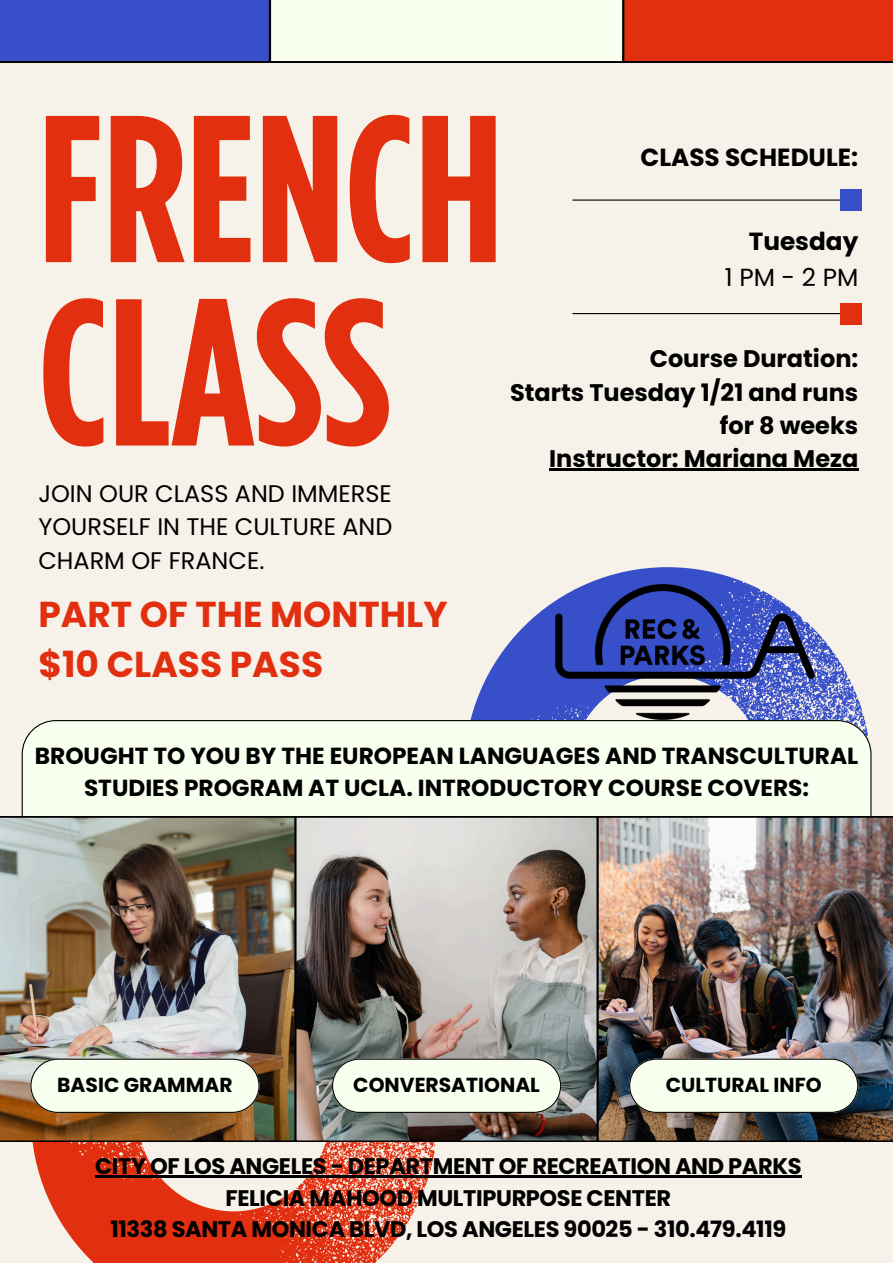
<style>
.page{position:relative;width:893px;height:1263px;background:#f6f2ea}
.page>*{position:absolute;margin:0;border:0;box-sizing:border-box;transform-origin:0 0}
.t1{font:700 208.88px/183.4px "Gotham Condensed";color:#e12f0f}
.t2{font:700 36px/50.1px "Poppins";color:#e12f0f}
.t3{font:700 24.75px "Poppins";color:#000}
.t4{font:24.75px "Poppins";letter-spacing:.135em;color:#000}
.t5{font:700 24px/33.2px "Poppins";color:#000;text-align:right}
.t6{font:24px/33.2px "Poppins";color:#000;text-align:justify}
.t7{font:700 23.25px/32.1px "Poppins";color:#000;text-align:center}
.t8{font:700 22.5px/31.5px "Poppins";letter-spacing:-.015em;color:#000;text-align:center}
.t9{font:700 20.25px "Poppins";color:#000}
</style>
<div class="page">
<svg style="left:470px;top:567px;width:395px;height:153px"></svg>
<svg style="left:31px;top:1141px;width:406px;height:122px;fill:#e12f0f"></svg>
<div style="left:22px;top:720px;width:849px;height:97px;background:#f9ffef"></div>
<svg style="left:0;top:0;width:893px;height:62px"></svg>
<img style="left:0;top:817px;width:295px;height:324px">
<img style="left:295px;top:817px;width:302px;height:324px">
<img style="left:597px;top:817px;width:296px;height:324px">
<hr style="left:572px;top:313px;width:286px;height:1px;background:#000">
<hr style="left:572px;top:199px;width:286px;height:2px;background:#000">
<div style="left:840px;top:189px;width:22px;height:22px;background:#374fc8"></div>
<div style="left:840px;top:303px;width:22px;height:21px;background:#e12f0f"></div>
<svg style="left:30px;top:1058px;width:230px;height:55px"></svg>
<svg style="left:332px;top:1058px;width:229px;height:55px"></svg>
<svg style="left:629px;top:1058px;width:229px;height:55px"></svg>
<img style="left:556px;top:584px;width:259px;height:135px">
<hr style="left:549px;top:469px;width:309px;height:2px;background:#000">
<hr style="left:95px;top:1176px;width:706px;height:2px;background:#000">
<h5 class="t1" style="left:38px;top:95px;width:466px">FRENCH<br>CLASS</h5>
<h4 class="t6" style="left:38px;top:477px;width:355px">JOIN OUR CLASS AND IMMERSE YOURSELF IN THE CULTURE AND CHARM OF FRANCE.</h4>
<p class="t2" style="left:38px;top:589px;width:411px">PART OF THE MONTHLY $10 CLASS PASS</p>
<p class="t3" style="left:640px;top:140px;width:219px">CLASS SCHEDULE:</p>
<h5 class="t3" style="left:748px;top:224px;width:111px">Tuesday</h5>
<h2 class="t4" style="left:725px;top:260px;width:135px">1PM-2PM</h2>
<h4 class="t5" style="left:510px;top:342px;width:350px">Course Duration:<br>Starts Tuesday 1/21 and runs for 8 weeks<br>Instructor: Mariana Meza</h4>
<p class="t7" style="left:35px;top:739px;width:825px">BROUGHT TO YOU BY THE EUROPEAN LANGUAGES AND TRANSCULTURAL<br>STUDIES PROGRAM AT UCLA. INTRODUCTORY COURSE COVERS:</p>
<h1 class="t9" style="left:57px;top:1071px;width:177px">BASIC GRAMMAR</h1>
<h3 class="t9" style="left:353px;top:1071px;width:188px">CONVERSATIONAL</h3>
<p class="t9" style="left:666px;top:1071px;width:157px">CULTURAL INFO</p>
<h3 class="t8" style="left:95px;top:1150px;width:708px">CITY OF LOS ANGELES - DEPARTMENT OF RECREATION AND PARKS<br>FELICIA MAHOOD MULTIPURPOSE CENTER<br>11338 SANTA MONICA BLVD, LOS ANGELES 90025 - 310.479.4119</h3>
</div>
